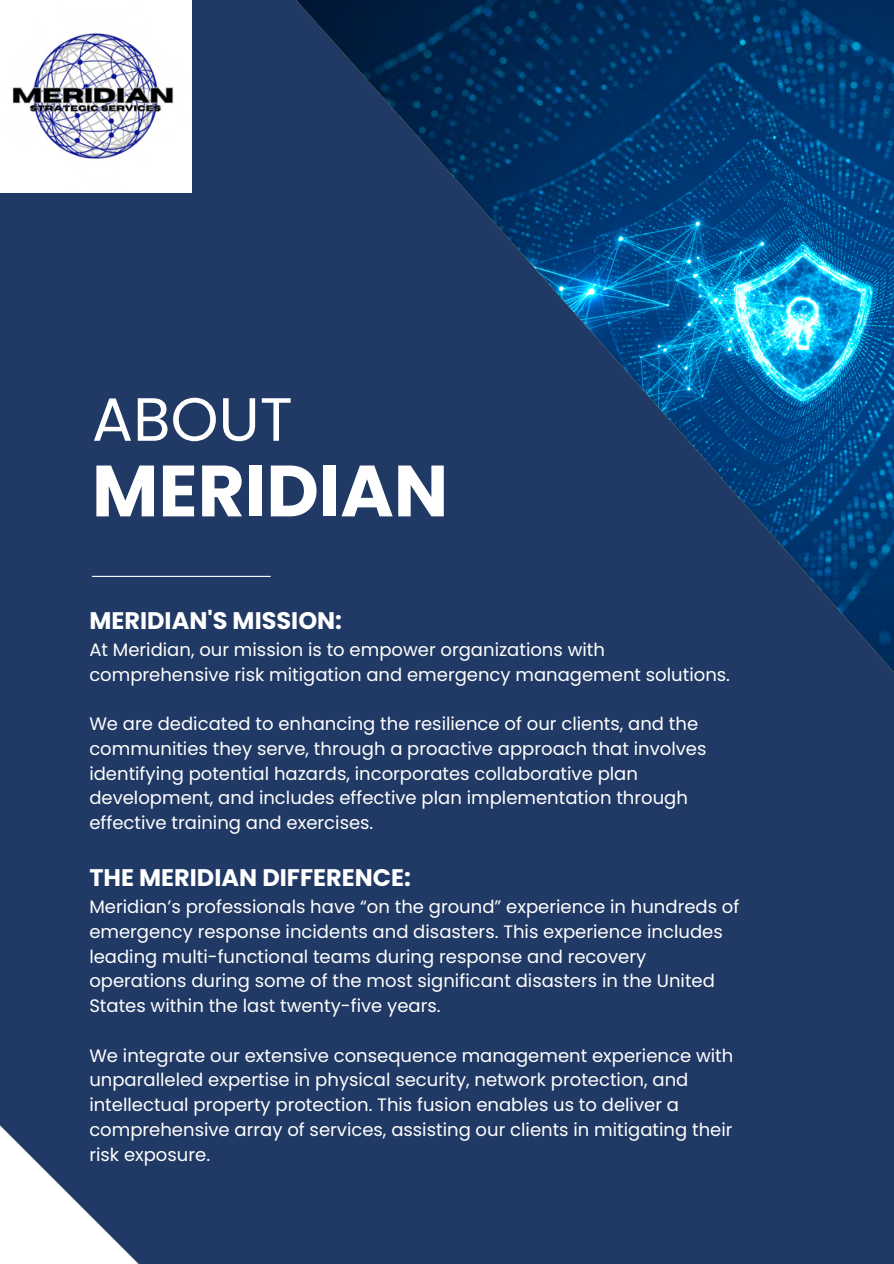
<style>
.page{position:relative;width:894px;height:1264px;background:#fff}
.page>*{position:absolute;margin:0;border:0;box-sizing:border-box;transform-origin:0 0}
.t1{font:700 72.45px "Poppins";color:#fff}
.t2{font:61.05px "Poppins";color:#fff}
.t3{font:700 24px "Poppins";color:#fff}
.t4{font:18px/24.8px "Poppins";color:#fff}
</style>
<div class="page">
<div style="left:0;top:0;width:893px;height:1263px;background:#213965"></div>
<img style="left:215px;top:0;width:678px;height:671px">
<hr style="left:92px;top:576px;width:178px;height:1px;background:#fff">
<svg style="left:0;top:1125px;width:138px;height:138px"></svg>
<img style="left:0;top:0;width:192px;height:192px">
<h2 class="t2" style="left:92px;top:376px;width:202px">ABOUT</h2>
<h1 class="t1" style="left:92px;top:440px;width:358px">MERIDIAN</h1>
<h3 class="t3" style="left:89px;top:603px;width:254px">MERIDIAN'S MISSION:</h3>
<p class="t4" style="left:89px;top:637px;width:642px">At Meridian, our mission is to empower organizations with comprehensive risk mitigation and emergency management solutions.</p>
<p class="t4" style="left:89px;top:711px;width:618px">We are dedicated to enhancing the resilience of our clients, and the communities they serve, through a proactive approach that involves identifying potential hazards, incorporates collaborative plan development, and includes effective plan implementation through effective training and exercises.</p>
<h3 class="t3" style="left:89px;top:860px;width:323px">THE MERIDIAN DIFFERENCE:</h3>
<p class="t4" style="left:89px;top:894px;width:651px">Meridian’s professionals have “on the ground” experience in hundreds of emergency response incidents and disasters. This experience includes leading multi-functional teams during response and recovery operations during some of the most significant disasters in the United States within the last twenty-five years.</p>
<p class="t4" style="left:89px;top:1042px;width:645px">We integrate our extensive consequence management experience with unparalleled expertise in physical security, network protection, and intellectual property protection. This fusion enables us to deliver a comprehensive array of services, assisting our clients in mitigating their risk exposure.</p>
</div>
